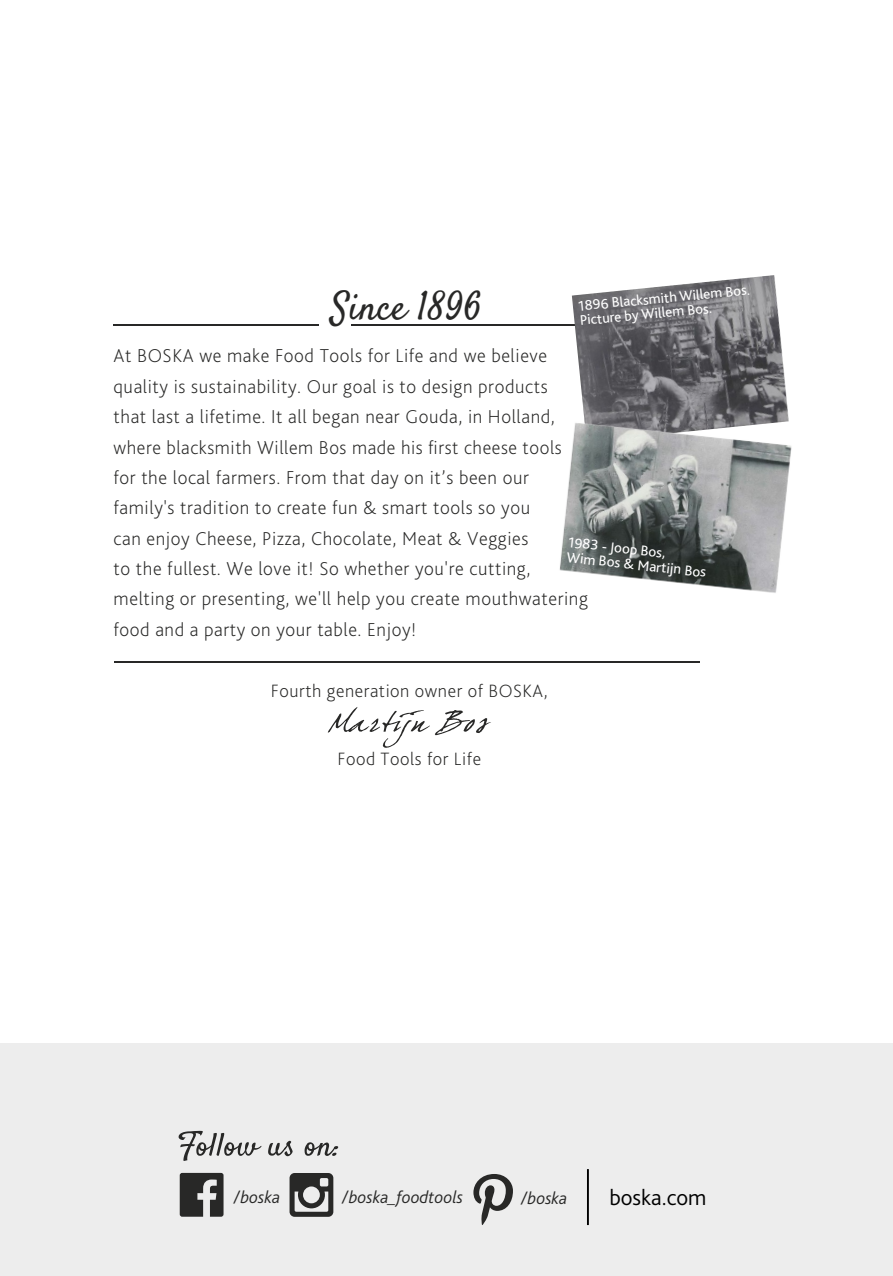
<style>
.page{position:relative;width:893px;height:1276px;background:#fff}
.page>*{position:absolute;margin:0;border:0;box-sizing:border-box;transform-origin:0 0}
.t1{font:38.93px "Satisfy";color:#282827}
.t2{font:300 22.72px "Bliss 2";color:#000}
.t3{font:200 19.57px/30.4px "Bliss 2";letter-spacing:.03em;color:#282827}
.t4{font:200 18.68px "Bliss 2";letter-spacing:.03em;color:#282827}
.t5{font:italic 300 17.78px "Bliss 2";color:#282827}
.t6{font:14.85px/15.1px "Bliss 2";color:#fff}
.t7{font:14.62px/14.8px "Bliss 2";color:#fff}
</style>
<div class="page">
<hr style="left:351px;top:324px;width:357px;height:1px;background:#282827">
<hr style="left:114px;top:661px;width:585px;height:1px;background:#282827">
<hr style="left:113px;top:324px;width:206px;height:1px;background:#282827">
<svg style="left:328px;top:707px;width:163px;height:41px"></svg>
<img style="left:572px;top:275px;width:216px;height:135px">
<img style="left:559px;top:410px;width:233px;height:183px">
<div style="left:0;top:1043px;width:893px;height:233px;background:#ededed"></div>
<svg style="left:180px;top:1173px;width:44px;height:43px"></svg>
<svg style="left:290px;top:1173px;width:43px;height:43px"></svg>
<svg style="left:268px;top:1140px;width:25px;height:16px"></svg>
<svg style="left:305px;top:1142px;width:33px;height:14px"></svg>
<svg style="left:179px;top:1130px;width:82px;height:31px"></svg>
<svg style="left:473px;top:1174px;width:40px;height:51px"></svg>
<hr style="left:587px;top:1169px;width:2px;height:56px;background:#000">
<h1 class="t1" style="left:331px;top:283px;width:153px">Since 1896</h1>
<p class="t7" style="left:578px;top:297px;width:174px;rotate:-5deg">1896 Blacksmith Willem Bos.<br>Picture by Willem Bos.</p>
<p class="t3" style="left:114px;top:340px;width:476px">At BOSKA we make Food Tools for Life and we believe quality is sustainability. Our goal is to design products<br>that last a lifetime. It all began near Gouda, in Holland, where blacksmith Willem Bos made his first cheese tools for the local farmers. From that day on it’s been our family's tradition to create fun &amp; smart tools so you<br>can enjoy Cheese, Pizza, Chocolate, Meat &amp; Veggies<br>to the fullest. We love it! So whether you're cutting, melting or presenting, we'll help you create mouthwatering food and a party on your table. Enjoy!</p>
<p class="t6" style="left:569px;top:534px;width:142px;rotate:6deg">1983 - Joop Bos,<br>Wim Bos &amp; Martijn Bos</p>
<p class="t4" style="left:271px;top:679px;width:278px">Fourth generation owner of BOSKA,</p>
<p class="t4" style="left:337px;top:747px;width:145px">Food Tools for Life</p>
<p class="t5" style="left:233px;top:1186px;width:48px">/boska</p>
<p class="t5" style="left:342px;top:1186px;width:123px">/boska_foodtools</p>
<p class="t5" style="left:521px;top:1187px;width:48px">/boska</p>
<p class="t2" style="left:609px;top:1183px;width:98px">boska.com</p>
</div>
